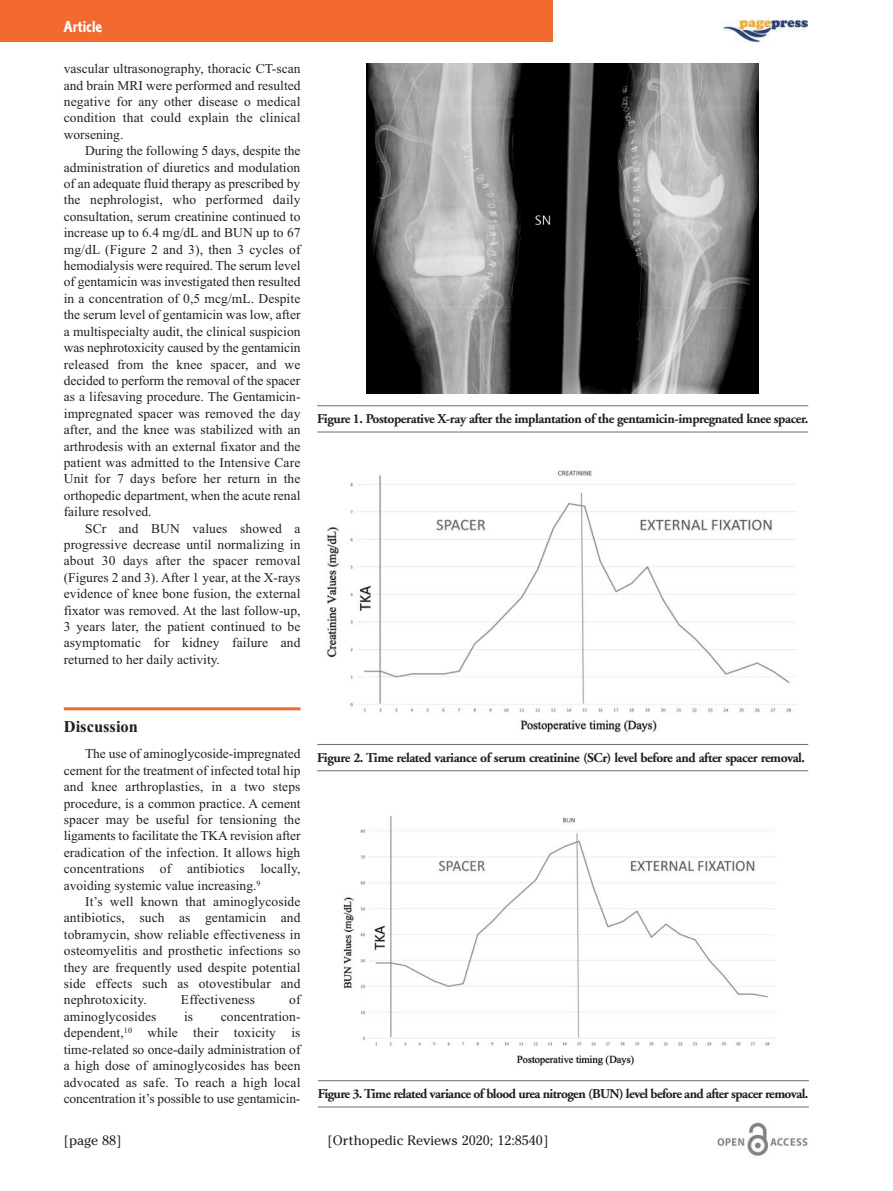
<style>
.page{position:relative;width:893px;height:1191px;background:#fff}
.page>*{position:absolute;margin:0;border:0;box-sizing:border-box;transform-origin:0 0}
.t1{font:700 16.5px "Times New Roman";color:#231f20}
.t2{font:16.5px "Corinthian Bold Condensed Plain";color:#fff}
.t3{font:13.5px/16.4px "Times New Roman";letter-spacing:.01em;color:#231f20;text-align:justify}
.t4{font:700 13.5px "Adobe Garamond";letter-spacing:-.03em;color:#231f20}
.t5{font:13.5px "Cheltenham";color:#231f20}
</style>
<div class="page">
<hr style="left:64px;top:707px;width:236px;height:3px;background:#f26a30">
<div style="left:0;top:0;width:553px;height:42px;background:#f26a30"></div>
<img style="left:717px;top:1123px;width:91px;height:33px">
<img style="left:723px;top:19px;width:84px;height:24px">
<hr style="left:317px;top:405px;width:491px;height:1px;background:#6c6d70">
<hr style="left:317px;top:431px;width:491px;height:1px;background:#6c6d70">
<img style="left:366px;top:64px;width:393px;height:329px">
<hr style="left:317px;top:744px;width:491px;height:1px;background:#6c6d70">
<hr style="left:317px;top:770px;width:491px;height:1px;background:#6c6d70">
<img style="left:327px;top:470px;width:469px;height:263px">
<hr style="left:318px;top:1080px;width:491px;height:1px;background:#6c6d70">
<hr style="left:318px;top:1106px;width:491px;height:1px;background:#6c6d70">
<img style="left:343px;top:816px;width:431px;height:250px">
<p class="t2" style="left:63px;top:21px;width:40px">Article</p>
<p class="t3" style="left:64px;top:60px;width:238px">vascular ultrasonography, thoracic CT-scan and brain MRI were performed and resulted negative for any other disease o medical condition that could explain the clinical worsening.</p>
<p class="t3" style="left:64px;top:142px;width:238px;text-indent:21px">During the following 5 days, despite the administration of diuretics and modulation of an adequate fluid therapy as prescribed by the nephrologist, who performed daily consultation, serum creatinine continued to increase up to 6.4 mg/dL and BUN up to 67 mg/dL (Figure 2 and 3), then 3 cycles of hemodialysis were required. The serum level of gentamicin was investigated then resulted in a concentration of 0,5 mcg/mL. Despite the serum level of gentamicin was low, after a multispecialty audit, the clinical suspicion was nephrotoxicity caused by the gentamicin released from the knee spacer, and we decided to perform the removal of the spacer as a lifesaving procedure. The Gentamicin&shy;impregnated spacer was removed the day after, and the knee was stabilized with an arthrodesis with an external fixator and the patient was admitted to the Intensive Care Unit for 7 days before her return in the orthopedic department, when the acute renal failure resolved.</p>
<p class="t3" style="left:64px;top:520px;width:238px;text-indent:21px">SCr and BUN values showed a progressive decrease until normalizing in about 30 days after the spacer removal (Figures 2 and 3). After 1 year, at the X-rays evidence of knee bone fusion, the external fixator was removed. At the last follow-up, 3 years later, the patient continued to be asymptomatic for kidney failure and returned to her daily activity.</p>
<p class="t4" style="left:317px;top:413px;width:493px">Figure 1. Postoperative X-ray after the implantation of the gentamicin-impregnated knee spacer.</p>
<p class="t1" style="left:64px;top:716px;width:76px">Discussion</p>
<p class="t3" style="left:64px;top:745px;width:238px;text-indent:21px">The use of aminoglycoside-impregnated cement for the treatment of infected total hip and knee arthroplasties, in a two steps procedure, is a common practice. A cement spacer may be useful for tensioning the ligaments to facilitate the TKA revision after eradication of the infection. It allows high concentrations of antibiotics locally, avoiding systemic value increasing.<sup>9</sup></p>
<p class="t3" style="left:64px;top:893px;width:238px;text-indent:21px">It’s well known that aminoglycoside antibiotics, such as gentamicin and tobramycin, show reliable effectiveness in osteomyelitis and prosthetic infections so they are frequently used despite potential side effects such as otovestibular and nephrotoxicity.</p>
<p class="t3" style="left:181px;top:991px;width:76px">Effectiveness</p>
<p class="t3" style="left:289px;top:991px;width:13px">of</p>
<p class="t3" style="left:64px;top:1008px;width:238px;text-indent:157px">concentration&shy;dependent,<sup>10</sup> while their toxicity is time-related so once-daily administration of a high dose of aminoglycosides has been advocated as safe. To reach a high local concentration it’s possible to use gentamicin-</p>
<p class="t3" style="left:64px;top:1008px;width:94px">aminoglycosides</p>
<p class="t3" style="left:184px;top:1008px;width:11px">is</p>
<p class="t4" style="left:317px;top:752px;width:489px">Figure 2. Time related variance of serum creatinine (SCr) level before and after spacer removal.</p>
<p class="t4" style="left:318px;top:1088px;width:492px">Figure 3. Time related variance of blood urea nitrogen (BUN) level before and after spacer removal.</p>
<p class="t5" style="left:64px;top:1132px;width:59px">[page 88]</p>
<p class="t5" style="left:328px;top:1132px;width:222px">[Orthopedic Reviews 2020; 12:8540]</p>
</div>
